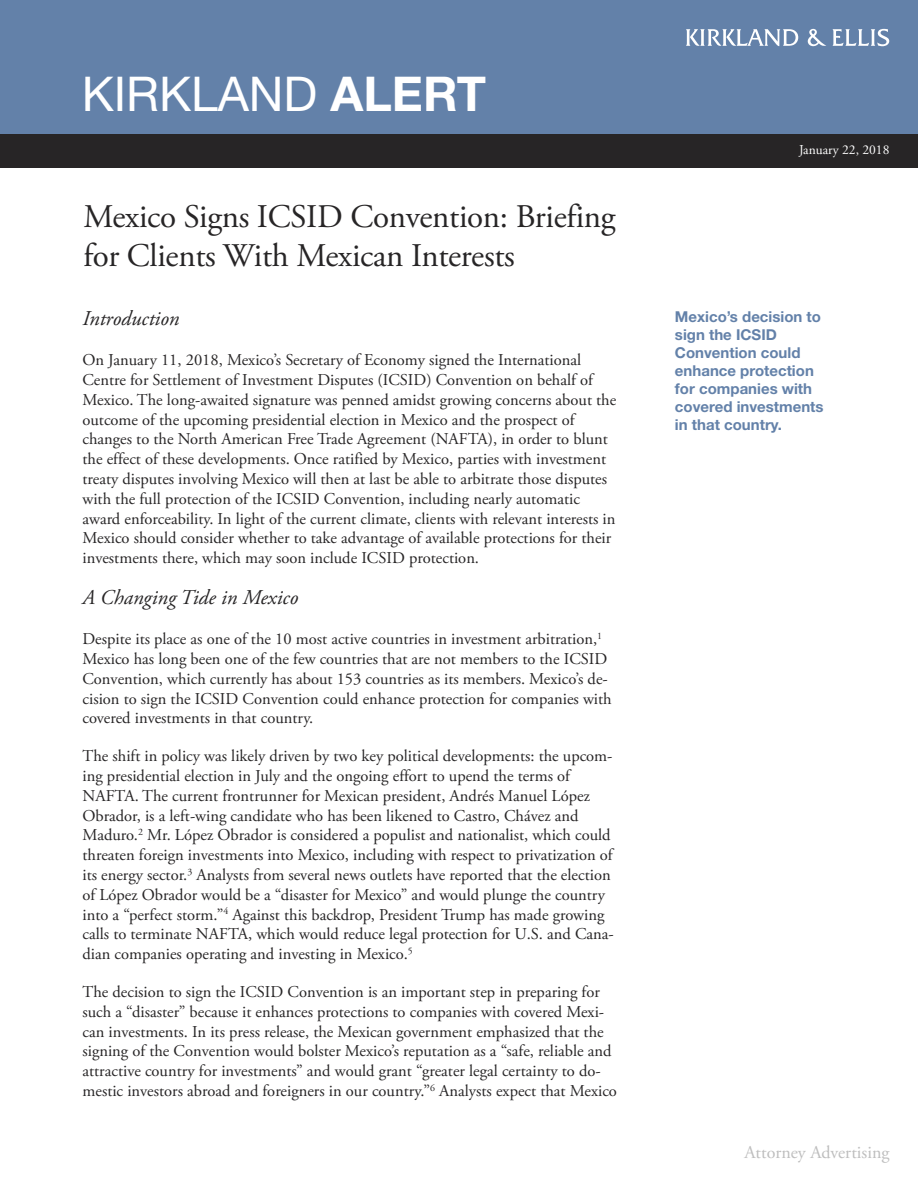
<style>
.page{position:relative;width:918px;height:1188px;background:#fff}
.page>*{position:absolute;margin:0;border:0;box-sizing:border-box;transform-origin:0 0}
.t1{font:48px "Helvetica Neue LT Std";color:#fff}
.t2{font:33px/39.6px "Adobe Garamond Pro";letter-spacing:-.01em;color:#272526}
.t3{font:italic 21px "Adobe Garamond Pro";color:#272526}
.t4{font:18px "Adobe Garamond Pro";color:#bebebe}
.t5{font:16.5px/19.8px "Adobe Garamond Pro";color:#272526}
.t6{font:700 15px/18px "Helvetica Neue LT Std";color:#6381a9}
.t7{font:13.5px "Adobe Garamond Pro";color:#fff}
.s1{font-weight:700}
</style>
<div class="page">
<div style="left:0;top:0;width:918px;height:135px;background:#6381a9"></div>
<div style="left:0;top:134px;width:918px;height:34px;background:#272526"></div>
<svg style="left:686px;top:29px;width:203px;height:17px"></svg>
<h1 class="t1" style="left:82px;top:77px;width:406px">KIRKLAND <span class="s1">ALERT</span></h1>
<h2 class="t2" style="left:84px;top:199px;width:534px">Mexico Signs ICSID Convention: Briefing for Clients With Mexican Interests</h2>
<p class="t3" style="left:82px;top:310px;width:99px">Introduction</p>
<p class="t5" style="left:82px;top:351px;width:535px">On January 11, 2018, Mexico’s Secretary of Economy signed the International Centre for Settlement of Investment Disputes (ICSID) Convention on behalf of Mexico. The long-awaited signature was penned amidst growing concerns about the outcome of the upcoming presidential election in Mexico and the prospect of changes to the North American Free Trade Agreement (NAFTA), in order to blunt the effect of these developments. Once ratified by Mexico, parties with investment treaty disputes involving Mexico will then at last be able to arbitrate those disputes with the full protection of the ICSID Convention, including nearly automatic award enforceability. In light of the current climate, clients with relevant interests in Mexico should consider whether to take advantage of available protections for their investments there, which may soon include ICSID protection.</p>
<p class="t3" style="left:82px;top:589px;width:217px">A Changing Tide in Mexico</p>
<p class="t5" style="left:82px;top:630px;width:531px">Despite its place as one of the 10 most active countries in investment arbitration,<sup>1<br></sup>Mexico has long been one of the few countries that are not members to the ICSID Convention, which currently has about 153 countries as its members. Mexico’s de&shy;cision to sign the ICSID Convention could enhance protection for companies with covered investments in that country.</p>
<p class="t5" style="left:82px;top:748px;width:533px">The shift in policy was likely driven by two key political developments: the upcom&shy;ing presidential election in July and the ongoing effort to upend the terms of NAFTA. The current frontrunner for Mexican president, Andrés Manuel López Obrador, is a left-wing candidate who has been likened to Castro, Chávez and Maduro.<sup>2</sup> Mr. López Obrador is considered a populist and nationalist, which could threaten foreign investments into Mexico, including with respect to privatization of its energy sector.<sup>3</sup> Analysts from several news outlets have reported that the election of López Obrador would be a “disaster for Mexico” and would plunge the country into a “perfect storm.”<sup>4</sup> Against this backdrop, President Trump has made growing calls to terminate NAFTA, which would reduce legal protection for U.S. and Cana&shy;dian companies operating and investing in Mexico.<sup>5</sup></p>
<p class="t5" style="left:82px;top:983px;width:536px">The decision to sign the ICSID Convention is an important step in preparing for such a “disaster” because it enhances protections to companies with covered Mexi&shy;can investments. In its press release, the Mexican government emphasized that the signing of the Convention would bolster Mexico’s reputation as a “safe, reliable and attractive country for investments” and would grant “greater legal certainty to do&shy;mestic investors abroad and foreigners in our country.”<sup>6</sup> Analysts expect that Mexico</p>
<p class="t7" style="left:799px;top:144px;width:92px">January 22, 2018</p>
<p class="t6" style="left:675px;top:309px;width:150px">Mexico’s decision to sign the ICSID<br>Convention could enhance protection for companies with covered investments in that country.</p>
<p class="t4" style="left:745px;top:1145px;width:146px">Attorney Advertising</p>
</div>
